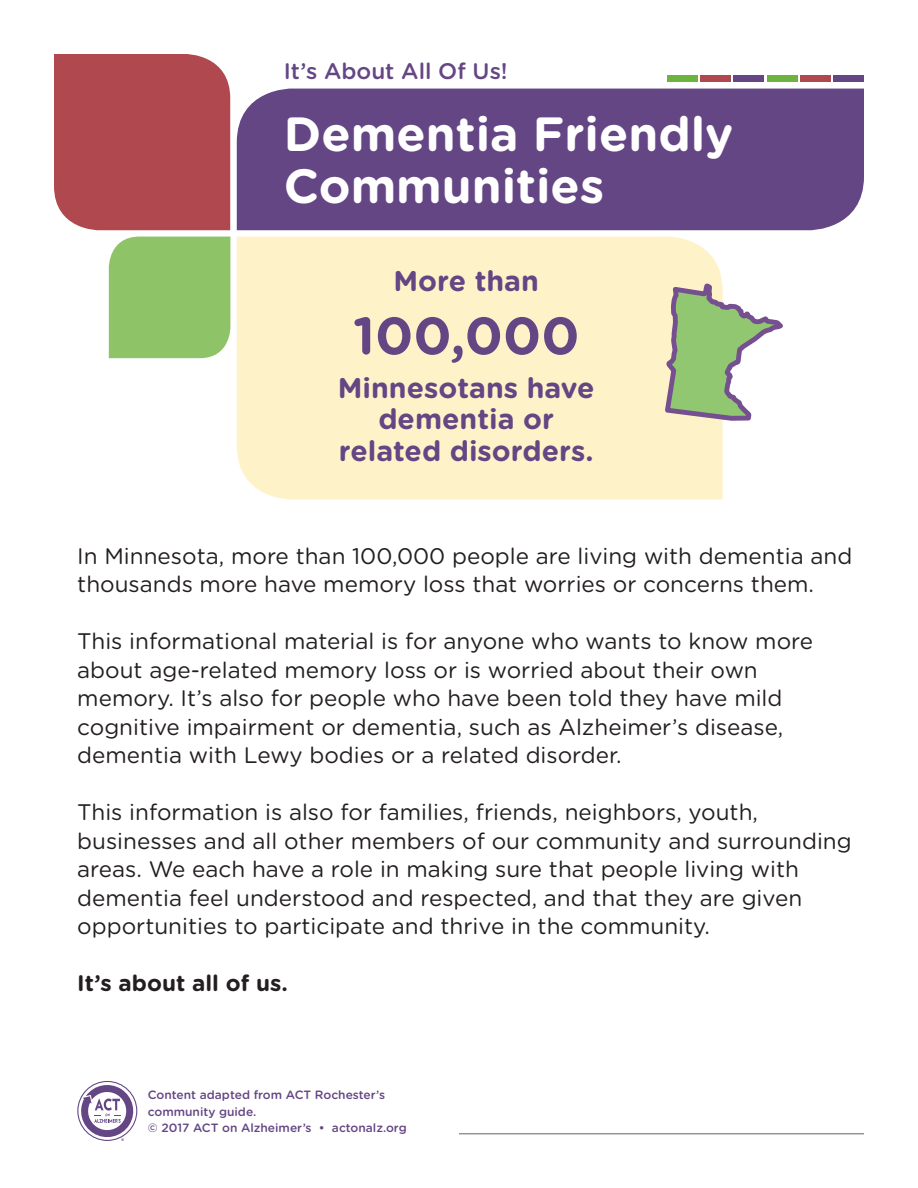
<style>
.page{position:relative;width:918px;height:1188px;background:#fff}
.page>*{position:absolute;margin:0;border:0;box-sizing:border-box;transform-origin:0 0}
.t1{font:700 52.5px "Gotham Rounded";color:#644684}
.t2{font:700 48px/52.5px "Gotham Rounded";color:#fff}
.t3{font:700 28.5px/31.5px "Gotham Rounded";color:#644684;text-align:center}
.t4{font:22.5px/28.5px "Gotham Rounded";color:#231f20}
.t5{font:700 22.5px "Gotham Rounded";color:#231f20}
.t6{font:500 22.5px "Gotham Rounded";color:#644684}
.t7{font:500 12px/16.5px "Gotham Rounded";color:#644684}
</style>
<div class="page">
<div style="left:54px;top:54px;width:176px;height:176px;background:#af484f"></div>
<div style="left:237px;top:89px;width:627px;height:141px;background:#644684"></div>
<div style="left:833px;top:75px;width:31px;height:7px;background:#644684"></div>
<div style="left:800px;top:75px;width:31px;height:7px;background:#af484f"></div>
<div style="left:767px;top:75px;width:30px;height:7px;background:#6cb43f"></div>
<div style="left:734px;top:75px;width:30px;height:7px;background:#644684"></div>
<div style="left:700px;top:75px;width:31px;height:7px;background:#af484f"></div>
<div style="left:667px;top:75px;width:31px;height:7px;background:#6cb43f"></div>
<svg style="left:77px;top:1081px;width:60px;height:60px"></svg>
<hr style="left:459px;top:1134px;width:405px;height:1px;background:#636366">
<div style="left:109px;top:237px;width:121px;height:121px;background:#8fc368"></div>
<div style="left:237px;top:237px;width:425px;height:263px;background:#fef3c8"></div>
<svg style="left:662px;top:223px;width:135px;height:277px"></svg>
<p class="t6" style="left:284px;top:55px;width:225px">It’s About All Of Us!</p>
<p class="t2" style="left:284px;top:106px;width:451px">Dementia Friendly<br>Communities</p>
<p class="t3" style="left:394px;top:264px;width:147px">More than</p>
<p class="t1" style="left:353px;top:297px;width:228px">100,000</p>
<p class="t3" style="left:338px;top:371px;width:258px">Minnesotans have dementia or related disorders.</p>
<p class="t4" style="left:77px;top:541px;width:777px">In Minnesota, more than 100,000 people are living with dementia and thousands more have memory loss that worries or concerns them.</p>
<p class="t4" style="left:77px;top:626px;width:737px">This informational material is for anyone who wants to know more about age-related memory loss or is worried about their own memory. It’s also for people who have been told they have mild cognitive impairment or dementia, such as Alzheimer’s disease, dementia with Lewy bodies or a related disorder.</p>
<p class="t4" style="left:77px;top:797px;width:776px">This information is also for families, friends, neighbors, youth, businesses and all other members of our community and surrounding areas. We each have a role in making sure that people living with dementia feel understood and respected, and that they are given opportunities to participate and thrive in the community.</p>
<p class="t5" style="left:77px;top:967px;width:212px">It’s about all of us.</p>
<p class="t7" style="left:148px;top:1086px;width:239px">Content adapted from ACT Rochester’s community guide.</p>
<p class="t7" style="left:148px;top:1119px;width:261px">© 2017 ACT on Alzheimer’s • actonalz.org</p>
</div>
